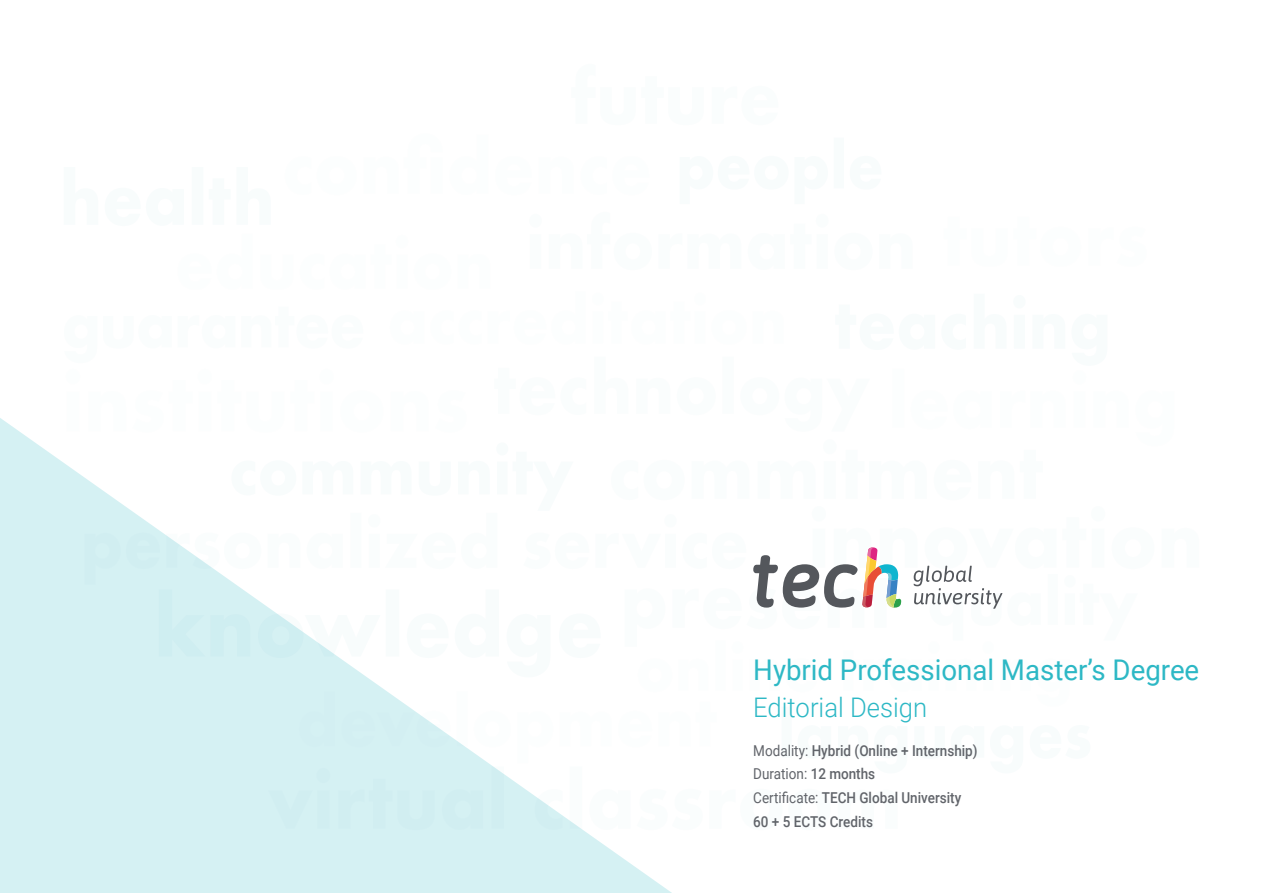
<style>
.page{position:relative;width:1263px;height:893px;background:#fff}
.page>*{position:absolute;margin:0;border:0;box-sizing:border-box;transform-origin:0 0}
.t1{font:28.5px "Roboto";color:#2db8c5}
.t2{font:300 27px "Roboto";color:#2db8c5;scale:.95 1}
.t3{font:500 15px/23.7px "Roboto";color:#61646a;scale:.9 1}
.s1{font-weight:400}
</style>
<div class="page">
<div style="left:0;top:418px;width:672px;height:475px;background:#d5f1f3"></div>
<svg style="left:64px;top:418px;width:939px;height:412px"></svg>
<h1 class="t1" style="left:753px;top:650px;width:447px">Hybrid Professional Master’s Degree</h1>
<h2 class="t2" style="left:753px;top:689px;width:185px">Editorial Design</h2>
<p class="t3" style="left:753px;top:738px;width:251px"><span class="s1">Modality:</span> Hybrid (Online + Internship)<br><span class="s1">Duration:</span> 12 months<br><span class="s1">Certificate:</span> TECH Global University<br>60 + 5 ECTS Credits</p>
</div>
